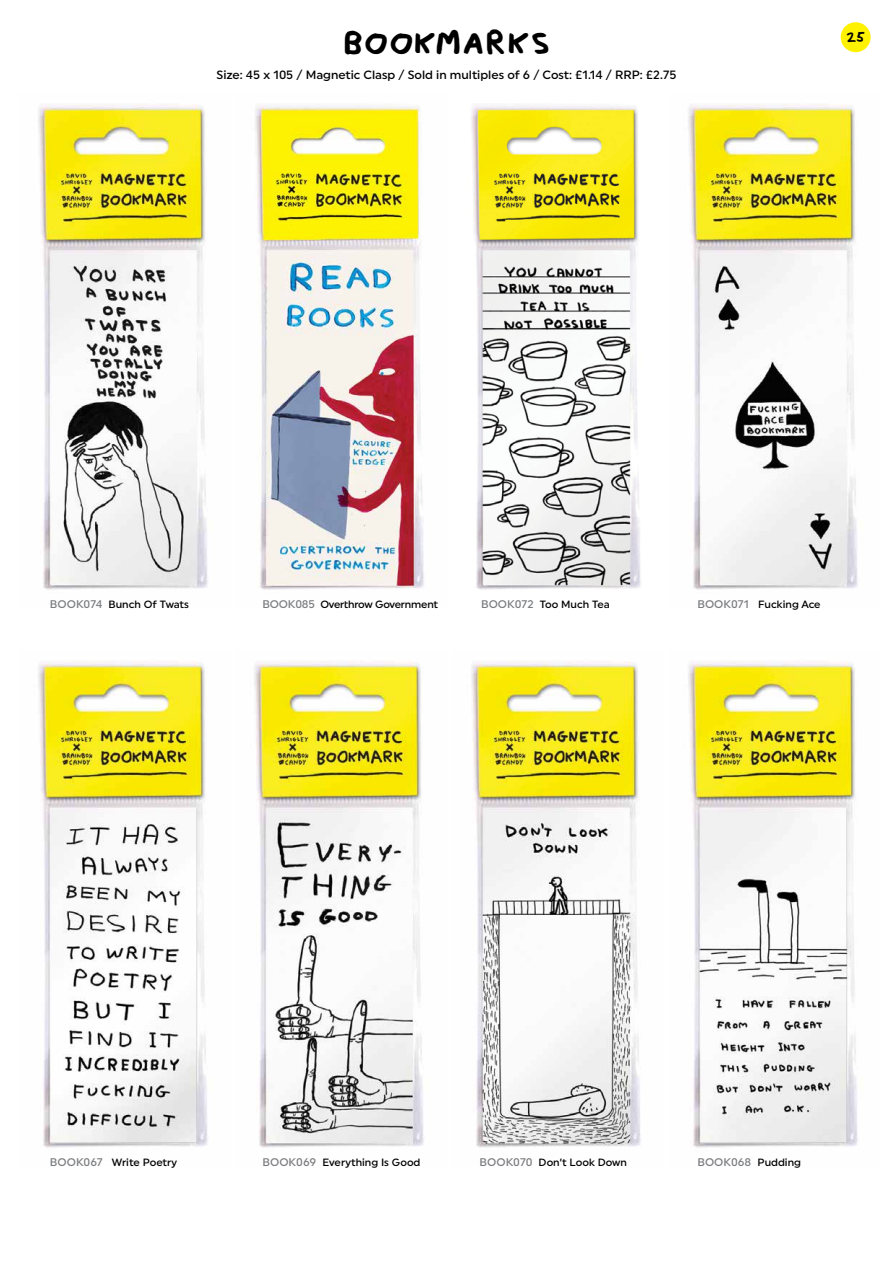
<style>
.page{position:relative;width:893px;height:1263px;background:#fff}
.page>*{position:absolute;margin:0;border:0;box-sizing:border-box;transform-origin:0 0}
.t1{font:45px "Shrigley";letter-spacing:.04em;color:#000}
.t2{font:20.85px "Shrigley";color:#000}
.t3{font:500 12px "Uniform";color:#000}
.t4{font:500 11.1px "Uniform";color:#7b7c7f}
.t5{font:500 10.5px "Uniform";color:#000}
.t6{font:500 10.5px "Uniform";letter-spacing:-.02em;color:#000}
.s1{font-size:11.1px;color:#7b7c7f}
.s2{font-size:10.5px;color:#000}
</style>
<div class="page">
<img style="left:38px;top:661px;width:170px;height:487px">
<img style="left:688px;top:661px;width:170px;height:487px">
<img style="left:254px;top:661px;width:170px;height:487px">
<img style="left:471px;top:661px;width:170px;height:487px">
<img style="left:255px;top:104px;width:169px;height:486px">
<img style="left:688px;top:104px;width:170px;height:486px">
<img style="left:471px;top:105px;width:170px;height:485px">
<img style="left:38px;top:104px;width:170px;height:486px">
<div style="left:841px;top:22px;width:30px;height:30px;background:#fff200;border-radius:50%"></div>
<h1 class="t1" style="left:344px;top:17px;width:209px">BOOKMARKS</h1>
<p class="t3" style="left:217px;top:68px;width:461px">Size: 45 x 105 / Magnetic Clasp / Sold in multiples of 6 / Cost: £1.14 / RRP: £2.75</p>
<h2 class="t2" style="left:846px;top:26px;width:21px">25</h2>
<p class="t5" style="left:50px;top:598px;width:141px"><span class="s1">BOOK074</span> Bunch Of Twats</p>
<p class="t5" style="left:481px;top:598px;width:130px"><span class="s1">BOOK072</span> Too Much Tea</p>
<p class="t5" style="left:697px;top:598px;width:125px"><span class="s1">BOOK071</span> Fucking Ace</p>
<p class="t6" style="left:263px;top:598px;width:177px"><span class="s1">BOOK085</span> Overthrow Government</p>
<p class="t5" style="left:50px;top:1156px;width:129px"><span class="s1">BOOK067</span> Write Poetry</p>
<p class="t5" style="left:263px;top:1156px;width:159px"><span class="s1">BOOK069</span> Everything Is Good</p>
<p class="t5" style="left:480px;top:1156px;width:149px"><span class="s1">BOOK070</span> Don’t Look Down</p>
<p class="t4" style="left:697px;top:1155px;width:105px">BOOK068 <span class="s2">Pudding</span></p>
</div>
